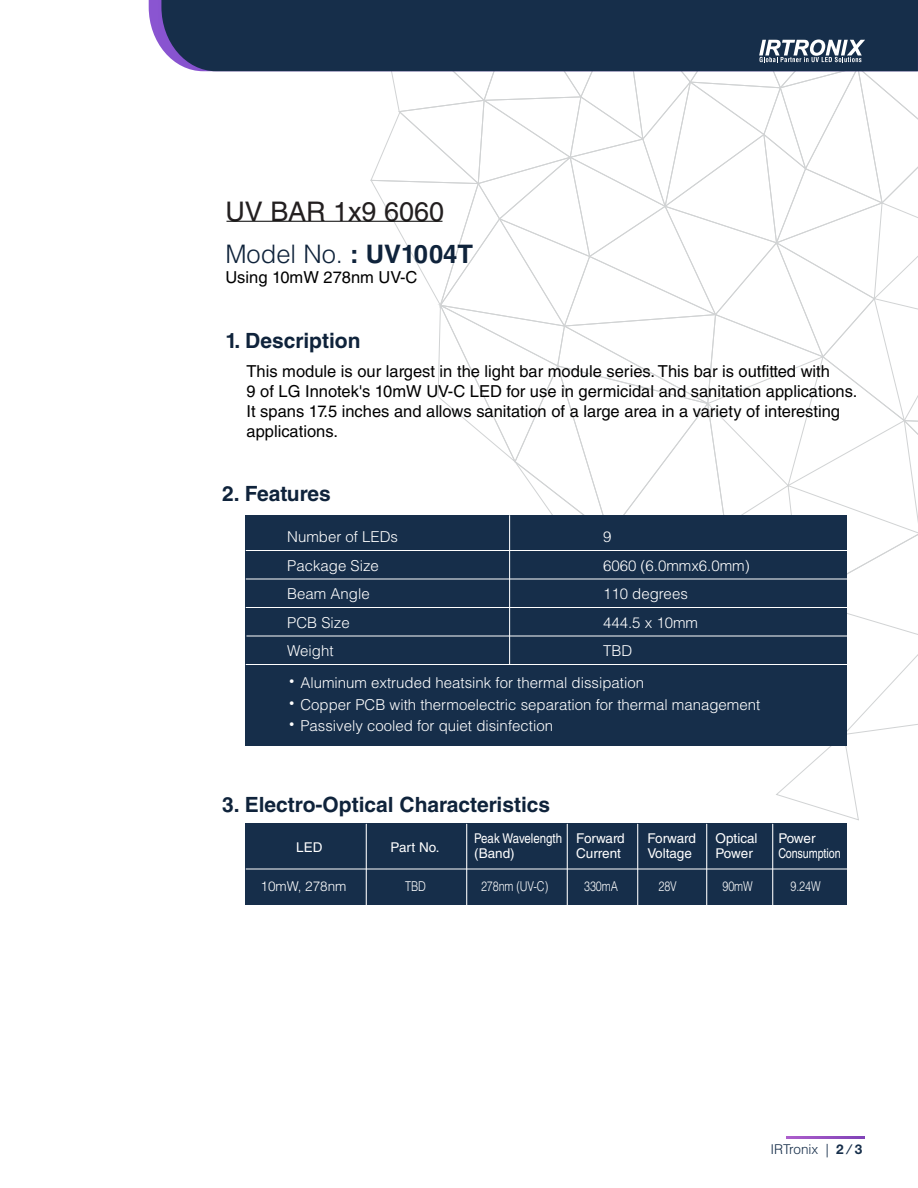
<style>
.page{position:relative;width:918px;height:1188px;background:#fff}
.page>*{position:absolute;margin:0;border:0;box-sizing:border-box;transform-origin:0 0}
.t1{font:27px "Helvetica LT Std";color:#231f20}
.t2{font:300 25.5px "Helvetica LT Std";color:#0f233b}
.t3{font:700 21px "Helvetica LT Std";color:#0f233b}
.t4{font:16.5px/19.8px "Helvetica LT Std";color:#000}
.t5{font:300 15px/32.1px "Helvetica LT Std";color:#fff}
.t6{font:13.5px "Helvetica LT Std";color:#fff}
.t7{font:300 13.5px "Helvetica LT Std";letter-spacing:-.01em;color:#fff;scale:.8 1}
.t8{font:13.5px "Helvetica LT Std";color:#fff;scale:.85 1}
.t9{font:300 13.5px "Helvetica LT Std";color:#162e4a}
.t10{font:13.5px "Helvetica LT Std";color:#fff;scale:.8 1}
.t11{font:300 13.5px "Helvetica LT Std";letter-spacing:-.01em;color:#fff}
.s1{font-weight:700}
.s2{font-family:"Koz Go Pr 6 N";font-weight:400;font-size:18px}
.s3{font-family:"Helvetica LT Std Fractions Bd";font-weight:400}
</style>
<div class="page">
<div style="left:161px;top:0;width:209px;height:71px;background:#162e4a"></div>
<svg style="left:370px;top:0;width:548px;height:820px"></svg>
<svg style="left:786px;top:1136px;width:78px;height:2px"></svg>
<hr style="left:226px;top:221px;width:217px;height:1px;background:#000">
<div style="left:246px;top:515px;width:601px;height:230px;background:#162e4a"></div>
<hr style="left:246px;top:550px;width:602px;height:1px;background:#fff">
<hr style="left:246px;top:579px;width:602px;height:1px;background:#fff">
<hr style="left:246px;top:607px;width:602px;height:1px;background:#fff">
<hr style="left:246px;top:636px;width:602px;height:1px;background:#fff">
<hr style="left:246px;top:664px;width:602px;height:1px;background:#fff">
<hr style="left:509px;top:515px;width:1px;height:149px;background:#fff">
<div style="left:246px;top:823px;width:601px;height:82px;background:#162e4a"></div>
<hr style="left:246px;top:869px;width:601px;height:1px;background:#fff">
<hr style="left:366px;top:824px;width:1px;height:81px;background:#fff">
<hr style="left:466px;top:824px;width:1px;height:81px;background:#fff">
<hr style="left:567px;top:824px;width:1px;height:81px;background:#fff">
<hr style="left:637px;top:824px;width:1px;height:81px;background:#fff">
<hr style="left:706px;top:824px;width:1px;height:81px;background:#fff">
<hr style="left:772px;top:824px;width:1px;height:81px;background:#fff">
<h1 class="t1" style="left:225px;top:196px;width:220px">UV BAR 1x9 6060</h1>
<h2 class="t2" style="left:225px;top:238px;width:249px">Model No. <span class="s1">: UV1004T</span></h2>
<p class="t4" style="left:225px;top:267px;width:194px">Using 10mW 278nm UV-C</p>
<p class="t3" style="left:225px;top:328px;width:137px">1. Description</p>
<p class="t4" style="left:247px;top:361px;width:612px">This module is our largest in the light bar module series. This bar is outfitted with<br>9 of LG Innotek's 10mW UV-C LED for use in germicidal and sanitation applications.<br>It spans 17.5 inches and allows sanitation of a large area in a variety of interesting applications.</p>
<p class="t3" style="left:222px;top:481px;width:110px">2. Features</p>
<p class="t5" style="left:287px;top:521px;width:112px">Number of LEDs</p>
<p class="t5" style="left:603px;top:521px;width:10px">9</p>
<p class="t5" style="left:287px;top:549px;width:93px">Package Size</p>
<p class="t5" style="left:603px;top:549px;width:148px">6060 (6.0mmx6.0mm)</p>
<p class="t5" style="left:287px;top:578px;width:84px">Beam Angle</p>
<p class="t5" style="left:603px;top:578px;width:86px">110 degrees</p>
<p class="t5" style="left:287px;top:606px;width:64px">PCB Size</p>
<p class="t5" style="left:603px;top:606px;width:97px">444.5 x 10mm</p>
<p class="t5" style="left:287px;top:635px;width:48px">Weight</p>
<p class="t5" style="left:283px;top:635px;width:363px;text-indent:320px">TBD<span class="s2">・</span> Aluminum extruded heatsink for thermal dissipation</p>
<p class="t5" style="left:283px;top:693px;width:479px;line-height:21.6px"><span class="s2">・</span> Copper PCB with thermoelectric separation for thermal management<span class="s2">・</span> Passively cooled for quiet disinfection</p>
<p class="t3" style="left:222px;top:792px;width:329px">3. Electro-Optical Characteristics</p>
<p class="t6" style="left:296px;top:840px;width:28px">LED</p>
<p class="t6" style="left:391px;top:840px;width:50px">Part No.</p>
<p class="t8" style="left:474px;top:831px;width:179px">Peak Wavelength Forward</p>
<p class="t6" style="left:647px;top:831px;width:50px">Forward</p>
<p class="t6" style="left:716px;top:831px;width:44px">Optical</p>
<p class="t6" style="left:778px;top:831px;width:39px">Power</p>
<p class="t6" style="left:474px;top:846px;width:42px">(Band)</p>
<p class="t6" style="left:576px;top:846px;width:46px">Current</p>
<p class="t6" style="left:647px;top:846px;width:46px">Voltage</p>
<p class="t6" style="left:716px;top:846px;width:39px">Power</p>
<p class="t10" style="left:778px;top:846px;width:79px">Consumption</p>
<p class="t11" style="left:261px;top:878px;width:88px">10mW, 278nm</p>
<p class="t7" style="left:405px;top:878px;width:27px">TBD</p>
<p class="t7" style="left:481px;top:878px;width:86px">278nm (UV-C)</p>
<p class="t7" style="left:584px;top:878px;width:44px">330mA</p>
<p class="t7" style="left:659px;top:878px;width:24px">28V</p>
<p class="t7" style="left:722px;top:878px;width:39px">90mW</p>
<p class="t7" style="left:790px;top:878px;width:39px">9.24W</p>
<p class="t9" style="left:770px;top:1140px;width:93px">IRTronix | <span class="s3">2 / 3</span></p>
</div>
